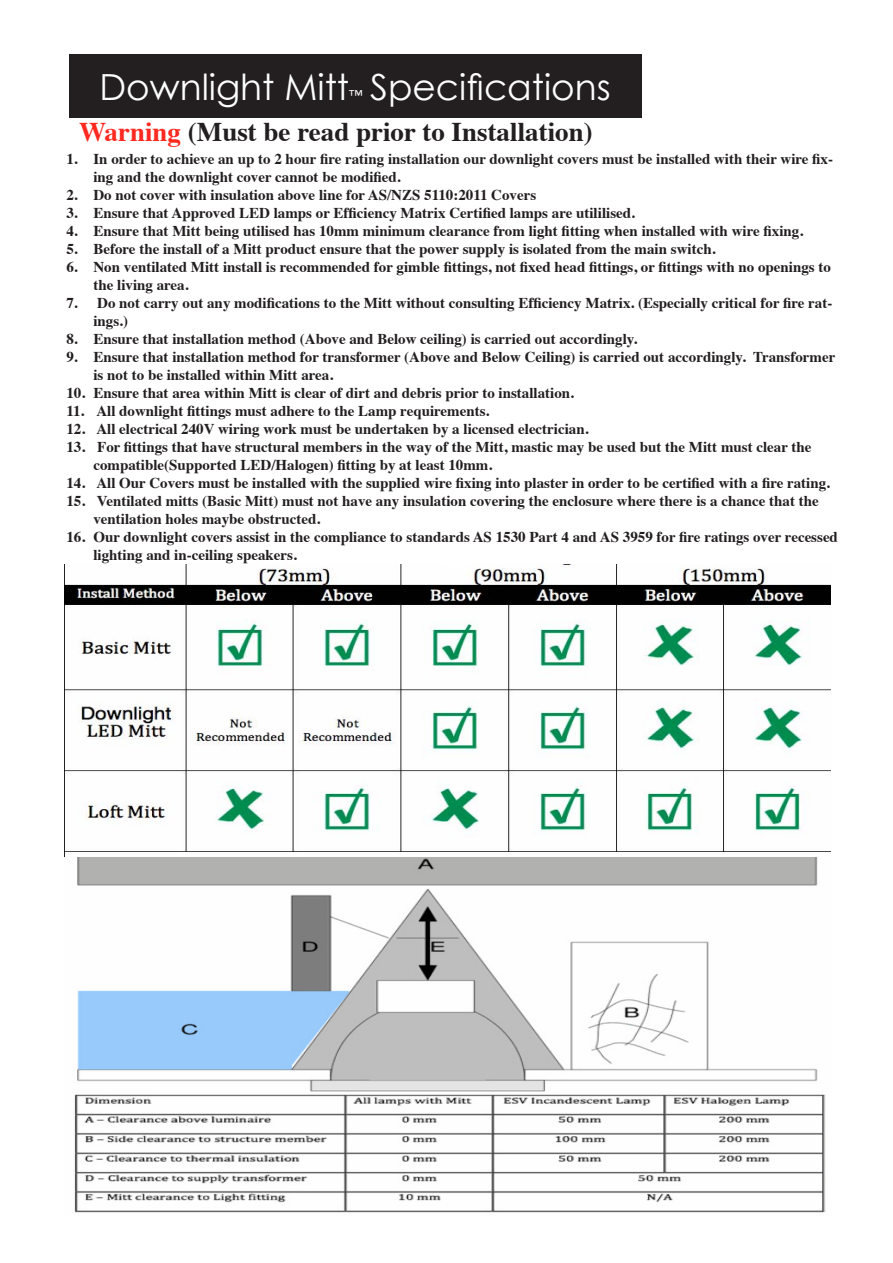
<style>
.page{position:relative;width:893px;height:1263px;background:#fff}
.page>*{position:absolute;margin:0;border:0;box-sizing:border-box;transform-origin:0 0}
.t1{font:36px "Century Gothic";color:#fdfdfd}
.t2{font:700 27px "Times";color:#231f20}
.t3{font:700 15px/18px "Times";color:#231f20}
.t4{font:13.5px "Century Gothic";color:#fdfdfd}
.s1{color:#ff2920}
</style>
<div class="page">
<div style="left:69px;top:55px;width:572px;height:63px;background:#231f20"></div>
<img style="left:74px;top:857px;width:752px;height:356px">
<img style="left:64px;top:564px;width:767px;height:292px">
<h1 class="t1" style="left:99px;top:65px;width:251px">Downlight Mitt</h1>
<p class="t4" style="left:349px;top:87px;width:15px">™</p>
<h1 class="t1" style="left:370px;top:65px;width:242px">Specifications</h1>
<h2 class="t2" style="left:79px;top:106px;width:515px"><span class="s1">Warning</span> (Must be read prior to Installation)</h2>
<p class="t3" style="left:93px;top:149px;width:741px;text-indent:-27px">1. In order to achieve an up to 2 hour fire rating installation our downlight covers must be installed with their wire fix&shy;ing and the downlight cover cannot be modified.</p>
<p class="t3" style="left:66px;top:185px;width:471px">2. Do not cover with insulation above line for AS/NZS 5110:2011 Covers</p>
<p class="t3" style="left:66px;top:203px;width:570px">3. Ensure that Approved LED lamps or Efficiency Matrix Certified lamps are utililised.</p>
<p class="t3" style="left:66px;top:221px;width:738px">4. Ensure that Mitt being utilised has 10mm minimum clearance from light fitting when installed with wire fixing.</p>
<p class="t3" style="left:66px;top:239px;width:650px">5. Before the install of a Mitt product ensure that the power supply is isolated from the main switch.</p>
<p class="t3" style="left:93px;top:257px;width:739px;text-indent:-27px">6. Non ventilated Mitt install is recommended for gimble fittings, not fixed head fittings, or fittings with no openings to the living area.</p>
<p class="t3" style="left:93px;top:293px;width:740px;text-indent:-27px">7. Do not carry out any modifications to the Mitt without consulting Efficiency Matrix. (Especially critical for fire rat&shy;ings.)</p>
<p class="t3" style="left:66px;top:329px;width:572px">8. Ensure that installation method (Above and Below ceiling) is carried out accordingly.</p>
<p class="t3" style="left:93px;top:347px;width:743px;text-indent:-27px">9. Ensure that installation method for transformer (Above and Below Ceiling) is carried out accordingly. Transformer is not to be installed within Mitt area.</p>
<p class="t3" style="left:66px;top:383px;width:509px">10. Ensure that area within Mitt is clear of dirt and debris prior to installation.</p>
<p class="t3" style="left:66px;top:401px;width:424px">11. All downlight fittings must adhere to the Lamp requirements.</p>
<p class="t3" style="left:66px;top:419px;width:524px">12. All electrical 240V wiring work must be undertaken by a licensed electrician.</p>
<p class="t3" style="left:93px;top:437px;width:720px;text-indent:-27px">13. For fittings that have structural members in the way of the Mitt, mastic may be used but the Mitt must clear the compatible(Supported LED/Halogen) fitting by at least 10mm.</p>
<p class="t3" style="left:66px;top:473px;width:765px">14. All Our Covers must be installed with the supplied wire fixing into plaster in order to be certified with a fire rating.</p>
<p class="t3" style="left:93px;top:491px;width:727px;text-indent:-27px">15. Ventilated mitts (Basic Mitt) must not have any insulation covering the enclosure where there is a chance that the ventilation holes maybe obstructed.</p>
<p class="t3" style="left:93px;top:527px;width:746px;text-indent:-27px">16. Our downlight covers assist in the compliance to standards AS 1530 Part 4 and AS 3959 for fire ratings over recessed lighting and in-ceiling speakers.</p>
</div>
